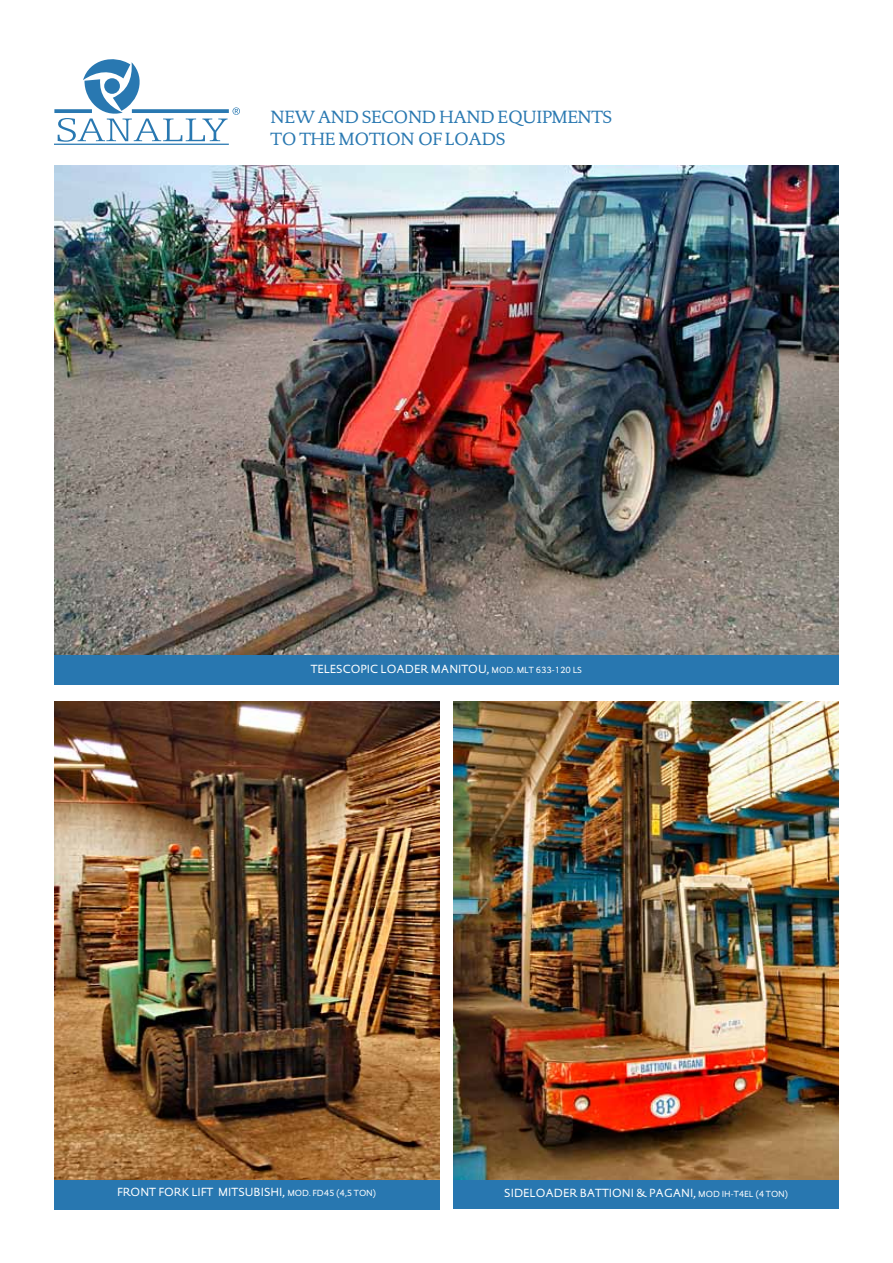
<style>
.page{position:relative;width:893px;height:1263px;background:#fff}
.page>*{position:absolute;margin:0;border:0;box-sizing:border-box;transform-origin:0 0}
.t1{font:18px/21.6px "DTL Documenta ST";letter-spacing:-.025em;color:#2978b1}
.t2{font:12px "DTL Documenta Sans T";color:#fff}
.t3{font:9px "DTL Documenta Sans T";color:#fff}
.s1{font-size:9px}
</style>
<div class="page">
<div style="left:54px;top:732px;width:385px;height:477px;background:#2877b0"></div>
<div style="left:454px;top:731px;width:385px;height:478px;background:#2877b0"></div>
<div style="left:54px;top:196px;width:785px;height:489px;background:#2877b0"></div>
<img style="left:54px;top:166px;width:785px;height:489px">
<img style="left:54px;top:702px;width:385px;height:477px">
<img style="left:454px;top:702px;width:385px;height:477px">
<svg style="left:54px;top:59px;width:186px;height:86px"></svg>
<h1 class="t1" style="left:270px;top:106px;width:343px">NEW AND SECOND HAND EQUIPMENTS<br>TO THE MOTION OF LOADS</h1>
<p class="t2" style="left:311px;top:661px;width:189px">TELESCOPIC LOADER MANITOU, <span class="s1">MOD</span></p>
<p class="t3" style="left:513px;top:664px;width:10px">. MLT</p>
<p class="t3" style="left:536px;top:664px;width:43px">633-120 LS</p>
<p class="t2" style="left:117px;top:1184px;width:179px">FRONT FORK LIFT MITSUBISHI, <span class="s1">MOD</span></p>
<p class="t3" style="left:309px;top:1187px;width:69px">. FD45 (4,5 TO N)</p>
<p class="t2" style="left:504px;top:1186px;width:202px">SI DELOADER BATTIONI &amp; PAGANI, <span class="s1">MOD</span></p>
<p class="t3" style="left:722px;top:1188px;width:68px">IH-T4EL (4 TO N)</p>
</div>
